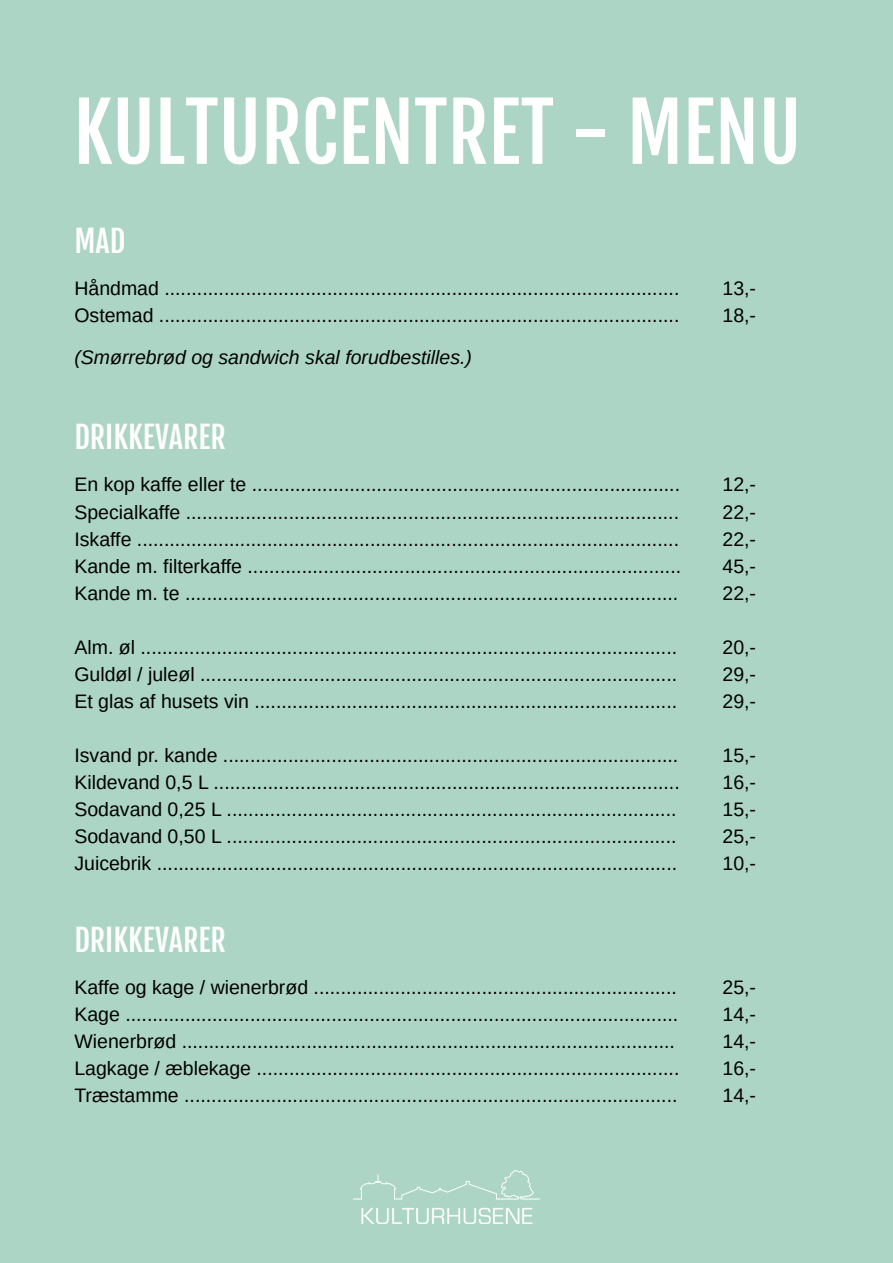
<style>
.page{position:relative;width:893px;height:1263px;background:#acd5c5}
.page>*{position:absolute;margin:0;border:0;box-sizing:border-box;transform-origin:0 0}
.t1{font:79.5px "Fjalla One";color:#fff}
.t2{font:30px "Fjalla One";color:#fff}
.t3{font:19.5px "Arimo";color:#000}
.t4{font:italic 19.5px "Arimo";color:#000}
</style>
<div class="page">
<img style="left:353px;top:1170px;width:186px;height:53px">
<h1 class="t1" style="left:73px;top:84px;width:729px">KULTURCENTRET - MENU</h1>
<h2 class="t2" style="left:74px;top:223px;width:52px">MAD</h2>
<p class="t3" style="left:74px;top:278px;width:606px">Håndmad ...............................................................................................</p>
<p class="t3" style="left:722px;top:278px;width:35px">13,-</p>
<p class="t3" style="left:74px;top:305px;width:606px">Ostemad ................................................................................................</p>
<p class="t3" style="left:722px;top:305px;width:35px">18,-</p>
<p class="t4" style="left:74px;top:347px;width:399px">(Smørrebrød og sandwich skal forudbestilles.)</p>
<h2 class="t2" style="left:74px;top:419px;width:153px">DRIKKEVARER</h2>
<p class="t3" style="left:74px;top:474px;width:607px">En kop kaffe eller te ...............................................................................</p>
<p class="t3" style="left:722px;top:474px;width:35px">12,-</p>
<p class="t3" style="left:74px;top:501px;width:606px">Specialkaffe ...........................................................................................</p>
<p class="t3" style="left:722px;top:501px;width:35px">22,-</p>
<p class="t3" style="left:74px;top:528px;width:606px">Iskaffe ....................................................................................................</p>
<p class="t3" style="left:722px;top:528px;width:35px">22,-</p>
<p class="t3" style="left:74px;top:555px;width:608px">Kande m. filterkaffe ................................................................................</p>
<p class="t3" style="left:722px;top:555px;width:35px">45,-</p>
<p class="t3" style="left:74px;top:582px;width:605px">Kande m. te ...........................................................................................</p>
<p class="t3" style="left:722px;top:582px;width:35px">22,-</p>
<p class="t3" style="left:74px;top:636px;width:604px">Alm. øl ...................................................................................................</p>
<p class="t3" style="left:722px;top:636px;width:35px">20,-</p>
<p class="t3" style="left:74px;top:663px;width:604px">Guldøl / juleøl ........................................................................................</p>
<p class="t3" style="left:722px;top:663px;width:35px">29,-</p>
<p class="t3" style="left:74px;top:690px;width:604px">Et glas af husets vin ..............................................................................</p>
<p class="t3" style="left:722px;top:690px;width:35px">29,-</p>
<p class="t3" style="left:74px;top:744px;width:605px">Isvand pr. kande ....................................................................................</p>
<p class="t3" style="left:722px;top:744px;width:35px">15,-</p>
<p class="t3" style="left:74px;top:771px;width:607px">Kildevand 0,5 L ......................................................................................</p>
<p class="t3" style="left:722px;top:771px;width:35px">16,-</p>
<p class="t3" style="left:74px;top:798px;width:604px">Sodavand 0,25 L ...................................................................................</p>
<p class="t3" style="left:722px;top:798px;width:35px">15,-</p>
<p class="t3" style="left:74px;top:825px;width:604px">Sodavand 0,50 L ...................................................................................</p>
<p class="t3" style="left:722px;top:825px;width:35px">25,-</p>
<p class="t3" style="left:74px;top:852px;width:604px">Juicebrik ................................................................................................</p>
<p class="t3" style="left:722px;top:852px;width:35px">10,-</p>
<h2 class="t2" style="left:74px;top:922px;width:153px">DRIKKEVARER</h2>
<p class="t3" style="left:74px;top:977px;width:604px">Kaffe og kage / wienerbrød ...................................................................</p>
<p class="t3" style="left:722px;top:977px;width:35px">25,-</p>
<p class="t3" style="left:74px;top:1004px;width:605px">Kage ......................................................................................................</p>
<p class="t3" style="left:722px;top:1004px;width:35px">14,-</p>
<p class="t3" style="left:74px;top:1031px;width:602px">Wienerbrød ...........................................................................................</p>
<p class="t3" style="left:722px;top:1031px;width:35px">14,-</p>
<p class="t3" style="left:74px;top:1058px;width:606px">Lagkage / æblekage ..............................................................................</p>
<p class="t3" style="left:722px;top:1058px;width:35px">16,-</p>
<p class="t3" style="left:74px;top:1085px;width:605px">Træstamme ...........................................................................................</p>
<p class="t3" style="left:722px;top:1085px;width:35px">14,-</p>
</div>
